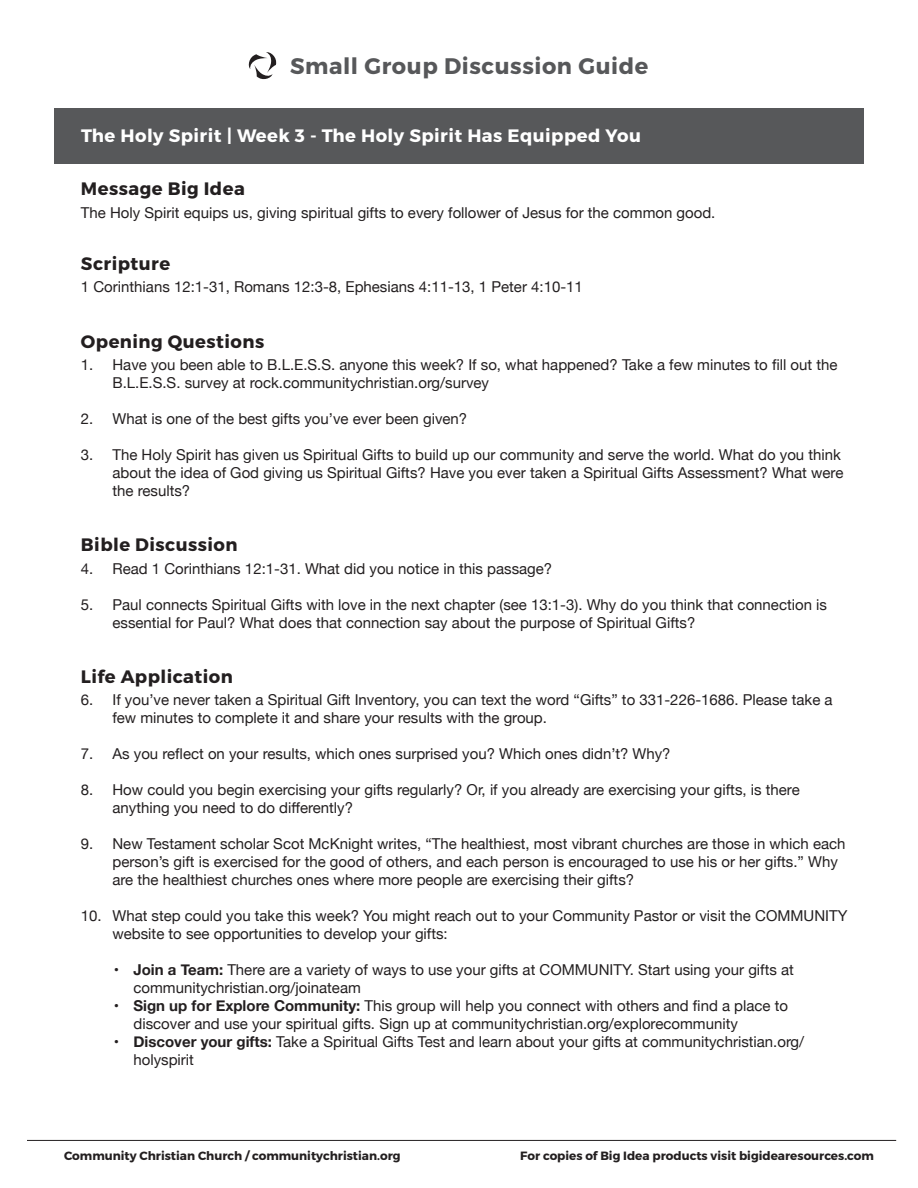
<style>
.page{position:relative;width:918px;height:1188px;background:#fff}
.page>*{position:absolute;margin:0;border:0;box-sizing:border-box;transform-origin:0 0}
.t1{font:700 22.5px "Montserrat";letter-spacing:.025em;color:#57585a}
.Title_medium{font:700 18px "Montserrat";letter-spacing:.025em;color:#231f20}
.Title_medium-2{font:700 18px "Montserrat";letter-spacing:.025em;color:#fff}
.Questions{font:15px/18px "Helvetica Neue";color:#231f20}
.Sub_Questions{font:15px/18px "Helvetica Neue";color:#231f20}
.t2{font:700 12px "Montserrat";color:#231f20}
.s1{font-weight:700}
</style>
<div class="page">
<hr style="left:27px;top:1140px;width:869px;height:1px;background:#231f20">
<div style="left:54px;top:108px;width:810px;height:55px;background:#57585a"></div>
<svg style="left:248px;top:52px;width:29px;height:28px"></svg>
<h1 class="t1" style="left:290px;top:52px;width:360px">Small Group Discussion Guide</h1>
<p class="Title_medium-2" style="left:81px;top:124px;width:561px">The Holy Spirit | Week 3 - The Holy Spirit Has Equipped You</p>
<p class="Title_medium" style="left:81px;top:178px;width:165px">Message Big Idea</p>
<p class="Questions" style="left:81px;top:204px;width:636px">The Holy Spirit equips us, giving spiritual gifts to every follower of Jesus for the common good.</p>
<p class="Title_medium" style="left:81px;top:252px;width:91px">Scripture</p>
<p class="Questions" style="left:81px;top:279px;width:503px">1 Corinthians 12:1-31, Romans 12:3-8, Ephesians 4:11-13, 1 Peter 4:10-11</p>
<p class="Title_medium" style="left:81px;top:330px;width:185px">Opening Questions</p>
<p class="Questions" style="left:112px;top:356px;width:727px;text-indent:-32px">1. Have you been able to B.L.E.S.S. anyone this week? If so, what happened? Take a few minutes to fill out the<br>B.L.E.S.S. survey at rock.communitychristian.org/survey</p>
<p class="Questions" style="left:81px;top:410px;width:388px">2. What is one of the best gifts you’ve ever been given?</p>
<p class="Questions" style="left:112px;top:446px;width:732px;text-indent:-32px">3. The Holy Spirit has given us Spiritual Gifts to build up our community and serve the world. What do you think about the idea of God giving us Spiritual Gifts? Have you ever taken a Spiritual Gifts Assessment? What were the results?</p>
<p class="Title_medium" style="left:81px;top:534px;width:158px">Bible Discussion</p>
<p class="Questions" style="left:81px;top:560px;width:473px">4. Read 1 Corinthians 12:1-31. What did you notice in this passage?</p>
<p class="Questions" style="left:112px;top:596px;width:716px;text-indent:-32px">5. Paul connects Spiritual Gifts with love in the next chapter (see 13:1-3). Why do you think that connection is essential for Paul? What does that connection say about the purpose of Spiritual Gifts?</p>
<p class="Title_medium" style="left:81px;top:665px;width:153px">Life Application</p>
<p class="Questions" style="left:112px;top:692px;width:722px;text-indent:-32px">6. If you’ve never taken a Spiritual Gift Inventory, you can text the word “Gifts” to 331-226-1686. Please take a few minutes to complete it and share your results with the group.</p>
<p class="Questions" style="left:81px;top:746px;width:591px">7. As you reflect on your results, which ones surprised you? Which ones didn’t? Why?</p>
<p class="Questions" style="left:112px;top:782px;width:689px;text-indent:-32px">8. How could you begin exercising your gifts regularly? Or, if you already are exercising your gifts, is there anything you need to do differently?</p>
<p class="Questions" style="left:112px;top:836px;width:735px;text-indent:-32px">9. New Testament scholar Scot McKnight writes, “The healthiest, most vibrant churches are those in which each person’s gift is exercised for the good of others, and each person is encouraged to use his or her gifts.” Why are the healthiest churches ones where more people are exercising their gifts?</p>
<p class="Questions" style="left:112px;top:908px;width:736px;text-indent:-32px">10. What step could you take this week? You might reach out to your Community Pastor or visit the COMMUNITY website to see opportunities to develop your gifts:</p>
<p class="Sub_Questions" style="left:133px;top:962px;width:662px;text-indent:-20px">• <span class="s1">Join a Team:</span> There are a variety of ways to use your gifts at COMMUNITY. Start using your gifts at communitychristian.org/joinateam</p>
<p class="Sub_Questions" style="left:133px;top:998px;width:656px;text-indent:-20px">• <span class="s1">Sign up for Explore Community:</span> This group will help you connect with others and find a place to discover and use your spiritual gifts. Sign up at communitychristian.org/explorecommunity</p>
<p class="Sub_Questions" style="left:133px;top:1034px;width:672px;text-indent:-20px">• <span class="s1">Discover your gifts:</span> Take a Spiritual Gifts Test and learn about your gifts at communitychristian.org/ holyspirit</p>
<p class="t2" style="left:64px;top:1148px;width:338px">Community Christian Church / communitychristian.org</p>
<p class="t2" style="left:520px;top:1148px;width:355px">For copies of Big Idea products visit bigidearesources.com</p>
</div>
